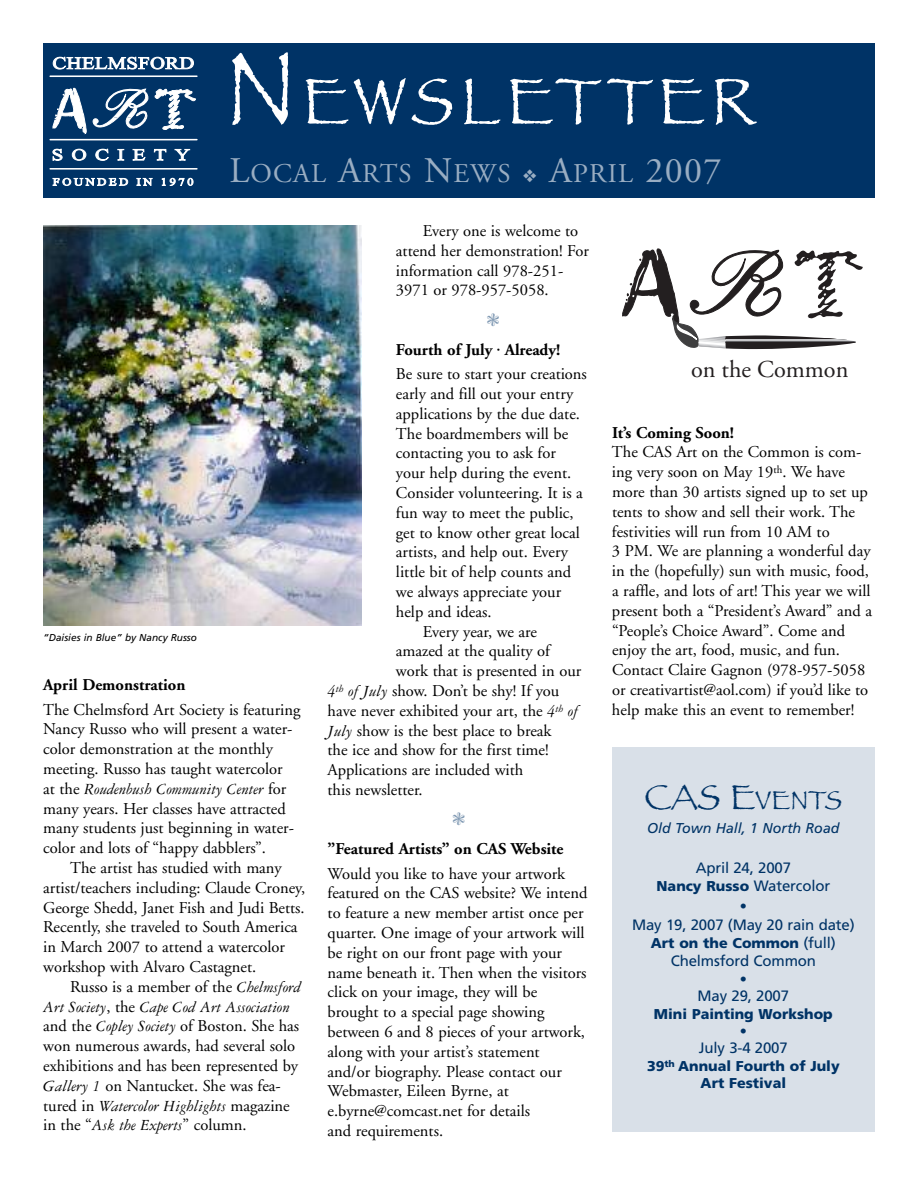
<style>
.page{position:relative;width:918px;height:1188px;background:#fff}
.page>*{position:absolute;margin:0;border:0;box-sizing:border-box;transform-origin:0 0}
.t1{font:67.5px "Papyrus";letter-spacing:.07em;color:#fff}
.t2{font:27px "Adobe Garamond";letter-spacing:.045em;color:#99adc2}
.t3{font:27px "Papyrus";color:#036}
.t4{font:24.15px "Adobe Garamond";color:#231f20}
.t5{font:16.5px/19.8px "Adobe Garamond";color:#000}
.t6{font:italic 16.5px "Garamond Three";color:#000}
.t7{font:700 16.5px "Adobe Garamond";color:#000}
.t8{font:15px "Frutiger";letter-spacing:-.01em;color:#036}
.t9{font:900 14.25px/20.4px "Frutiger";color:#036;text-align:center}
.t10{font:italic 14.25px "Frutiger";color:#036}
.t11{font:14.25px "Frutiger";color:#036}
.t12{font:italic 10.05px "Frutiger";color:#000}
.s1{font-size:108px}
.s2{font-size:36px}
.s3{font-family:"Adobe Garamond";font-style:normal}
.s4{font-family:"Garamond Three";font-style:italic}
.s5{font-weight:700}
.s6{font-weight:400;font-size:15px}
.s7{font-weight:400}
</style>
<div class="page">
<div style="left:43px;top:43px;width:832px;height:154px;background:#036"></div>
<svg style="left:52px;top:178px;width:76px;height:8px"></svg>
<svg style="left:136px;top:178px;width:17px;height:8px"></svg>
<svg style="left:161px;top:178px;width:33px;height:8px"></svg>
<svg style="left:52px;top:149px;width:11px;height:12px"></svg>
<svg style="left:72px;top:149px;width:14px;height:12px"></svg>
<svg style="left:95px;top:149px;width:14px;height:12px"></svg>
<svg style="left:117px;top:148px;width:7px;height:13px"></svg>
<svg style="left:133px;top:149px;width:13px;height:12px"></svg>
<svg style="left:154px;top:149px;width:13px;height:12px"></svg>
<svg style="left:174px;top:149px;width:16px;height:12px"></svg>
<hr style="left:50px;top:75px;width:147px;height:2px;background:#fff">
<hr style="left:50px;top:139px;width:147px;height:1px;background:#fff">
<hr style="left:50px;top:168px;width:147px;height:2px;background:#fff">
<svg style="left:53px;top:88px;width:143px;height:46px"></svg>
<svg style="left:53px;top:57px;width:141px;height:12px"></svg>
<img style="left:43px;top:226px;width:319px;height:399px">
<div style="left:612px;top:748px;width:263px;height:384px;background:#d9e0e8"></div>
<svg style="left:795px;top:251px;width:68px;height:67px"></svg>
<svg style="left:622px;top:248px;width:162px;height:101px"></svg>
<svg style="left:725px;top:335px;width:112px;height:4px"></svg>
<hr style="left:725px;top:339px;width:131px;height:1px;background:#939598">
<hr style="left:725px;top:340px;width:131px;height:1px;background:#c7c8ca">
<hr style="left:725px;top:341px;width:131px;height:1px;background:#939598">
<svg style="left:725px;top:342px;width:131px;height:7px"></svg>
<h1 class="t1" style="left:225px;top:61px;width:533px"><span class="s1">N</span>EWSLETTER</h1>
<h2 class="t2" style="left:230px;top:163px;width:493px"><span class="s2">L</span>OCAL <span class="s2">A</span>RTS <span class="s2">N</span>EWS ❖ <span class="s2">A</span>PRIL <span class="s2">2007</span></h2>
<p class="t12" style="left:43px;top:634px;width:155px">“Daisies in Blue” by Nancy Russo</p>
<p class="t7" style="left:43px;top:678px;width:144px">April Demonstration</p>
<p class="t5" style="left:43px;top:701px;width:259px">The Chelmsford Art Society is featuring Nancy Russo who will present a water&shy;color demonstration at the monthly meeting. Russo has taught watercolor</p>
<p class="t6" style="left:43px;top:783px;width:245px"><span class="s3">at the</span> Roudenbush Community Center <span class="s3">for</span></p>
<p class="t5" style="left:43px;top:800px;width:252px">many years. Her classes have attracted many students just beginning in water&shy;color and lots of “happy dabblers”.</p>
<p class="t5" style="left:43px;top:859px;width:263px;text-indent:27px">The artist has studied with many artist/teachers including: Claude Croney, George Shedd, Janet Fish and Judi Betts.<br>Recently, she traveled to South America in March 2007 to attend a watercolor workshop with Alvaro Castagnet.</p>
<p class="t5" style="left:70px;top:978px;width:232px">Russo is a member of the <span class="s4">Chelmsford</span></p>
<p class="t6" style="left:43px;top:1001px;width:248px">Art Society<span class="s3">, the</span> Cape Cod Art Association</p>
<p class="t5" style="left:43px;top:1018px;width:258px">and the <span class="s4">Copley Society</span> of Boston. She has won numerous awards, had several solo exhibitions and has been represented by <span class="s4">Gallery 1</span> on Nantucket. She was fea-</p>
<p class="t6" style="left:43px;top:1100px;width:248px"><span class="s3">tured in</span> Watercolor Highlights <span class="s3">magazine</span></p>
<p class="t5" style="left:43px;top:1117px;width:205px">in the “<span class="s4">Ask the Experts</span>” column.</p>
<p class="t5" style="left:396px;top:222px;width:195px;text-indent:27px">Every one is welcome to attend her demonstration! For information call 978-251-<br>3971 or 978-957-5058.</p>
<p class="t5" style="left:396px;top:339px;width:193px;line-height:24.3px"><span class="s5">Fourth of July</span> <sup>•</sup> <span class="s5">Already!<br></span>Be sure to start your creations</p>
<p class="t5" style="left:396px;top:385px;width:179px">early and fill out your entry</p>
<p class="t5" style="left:396px;top:405px;width:186px">applications by the due date.</p>
<p class="t5" style="left:396px;top:425px;width:174px">The boardmembers will be</p>
<p class="t5" style="left:396px;top:445px;width:161px">contacting you to ask for</p>
<p class="t5" style="left:396px;top:464px;width:177px">your help during the event.</p>
<p class="t5" style="left:396px;top:484px;width:188px">Consider volunteering. It is a</p>
<p class="t5" style="left:396px;top:504px;width:179px">fun way to meet the public,</p>
<p class="t5" style="left:396px;top:524px;width:185px">get to know other great local</p>
<p class="t5" style="left:396px;top:544px;width:174px">artists, and help out. Every</p>
<p class="t5" style="left:396px;top:563px;width:177px">little bit of help counts and</p>
<p class="t5" style="left:396px;top:583px;width:167px">we always appreciate your</p>
<p class="t5" style="left:396px;top:603px;width:97px">help and ideas.</p>
<p class="t5" style="left:423px;top:623px;width:116px">Every year, we are</p>
<p class="t5" style="left:396px;top:643px;width:156px">amazed at the quality of</p>
<p class="t5" style="left:396px;top:662px;width:187px">work that is presented in our</p>
<p class="t5" style="left:328px;top:682px;width:233px"><span class="s4">4</span><sup>th</sup> <span class="s4">of July</span> show. Don’t be shy! If you</p>
<p class="t5" style="left:328px;top:702px;width:252px">have never exhibited your art, the <span class="s4">4</span><sup>th</sup> <span class="s4">of</span></p>
<p class="t5" style="left:328px;top:722px;width:225px"><span class="s4">July</span> show is the best place to break</p>
<p class="t5" style="left:328px;top:742px;width:223px">the ice and show for the first time!</p>
<p class="t5" style="left:328px;top:761px;width:197px">Applications are included with</p>
<p class="t5" style="left:328px;top:781px;width:97px">this newsletter.</p>
<p class="t7" style="left:328px;top:842px;width:237px">”Featured Artists” on CAS Website</p>
<p class="t5" style="left:328px;top:865px;width:261px">Would you like to have your artwork featured on the CAS website? We intend to feature a new member artist once per quarter. One image of your artwork will be right on our front page with your name beneath it. Then when the visitors click on your image, they will be brought to a special page showing between 6 and 8 pieces of your artwork, along with your artist’s statement<br>and/or biography. Please contact our Webmaster, Eileen Byrne, at e.byrne@comcast.net for details<br>and requirements.</p>
<h3 class="t4" style="left:691px;top:360px;width:159px">on the Common</h3>
<p class="t7" style="left:612px;top:426px;width:124px">It’s Coming Soon!</p>
<p class="t5" style="left:612px;top:444px;width:262px">The CAS Art on the Common is com&shy;ing very soon on May 19<sup>th</sup>. We have more than 30 artists signed up to set up tents to show and sell their work. The festivities will run from 10 AM to<br>3 PM. We are planning a wonderful day in the (hopefully) sun with music, food, a raffle, and lots of art! This year we will present both a “President’s Award” and a “People’s Choice Award”. Come and enjoy the art, food, music, and fun.<br>Contact Claire Gagnon (978-957-5058 or creativartist@aol.com) if you’d like to help make this an event to remember!</p>
<h2 class="t3" style="left:644px;top:783px;width:199px"><span class="s2">CAS E</span>VENTS</h2>
<p class="t10" style="left:647px;top:822px;width:194px">Old Town Hall, 1 North Road</p>
<p class="t8" style="left:696px;top:861px;width:97px">April 24, 2007</p>
<p class="t9" style="left:657px;top:877px;width:175px">Nancy Russo <span class="s6">Watercolor </span><span class="s7">•</span></p>
<p class="t8" style="left:632px;top:919px;width:224px">May 19, 2007 (May 20 rain date)</p>
<p class="t9" style="left:651px;top:934px;width:187px">Art on the Common <span class="s6">(full)</span></p>
<p class="t8" style="left:671px;top:955px;width:147px">Chelmsford Common</p>
<p class="t11" style="left:740px;top:973px;width:9px">•</p>
<p class="t8" style="left:698px;top:990px;width:93px">May 29, 2007</p>
<p class="t9" style="left:654px;top:1005px;width:180px">Mini Painting Workshop</p>
<p class="t11" style="left:740px;top:1025px;width:9px">•</p>
<p class="t8" style="left:699px;top:1042px;width:90px">July 3-4 2007</p>
<p class="t9" style="left:647px;top:1059px;width:194px;line-height:17.1px">39<sup>th</sup> Annual Fourth of July<br>Art Festival</p>
</div>
